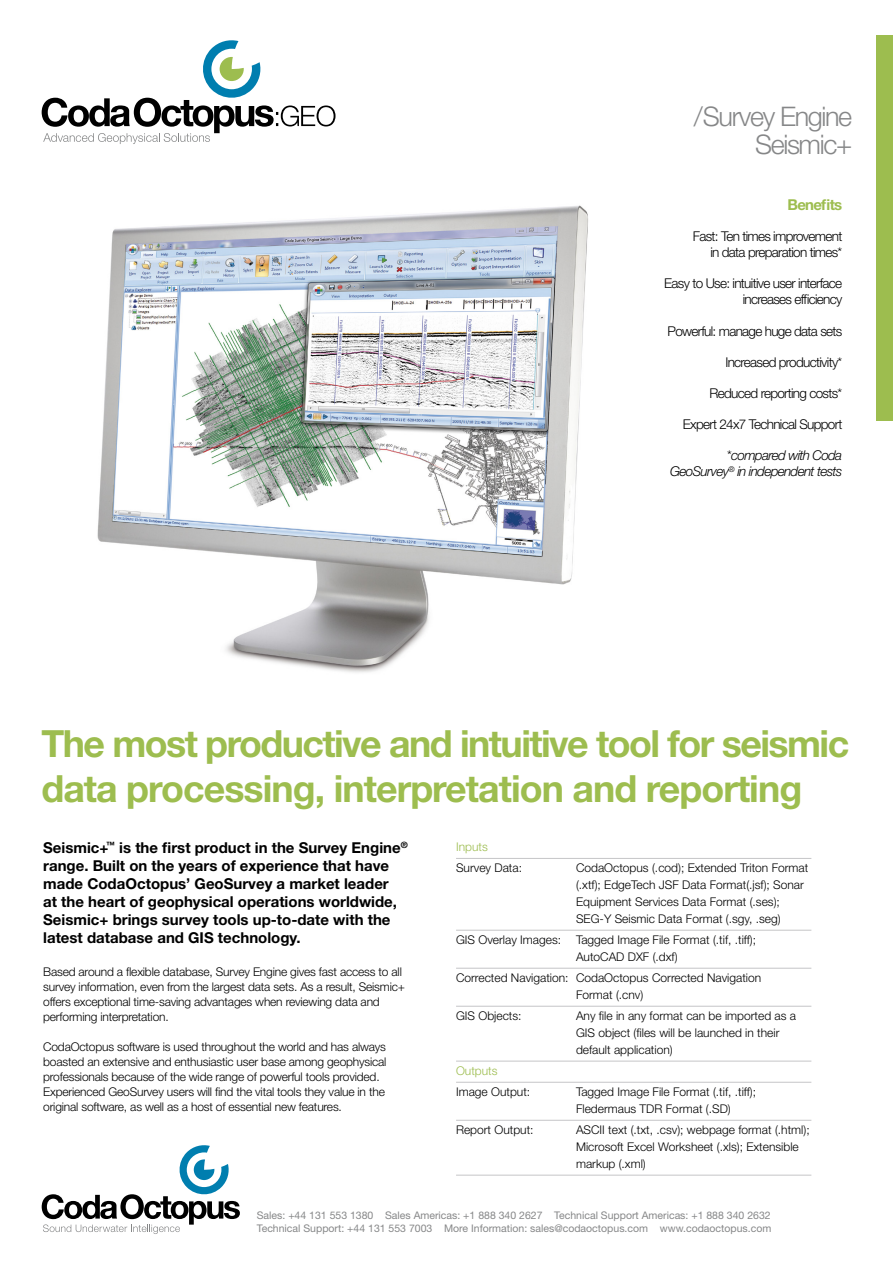
<style>
.page{position:relative;width:893px;height:1263px;background:#fff}
.page>*{position:absolute;margin:0;border:0;box-sizing:border-box;transform-origin:0 0}
.t1{font:700 37.5px/45px "Helvetica Neue LT Std";letter-spacing:-.04em;color:#9dbd4f}
.t2{font:300 27px/28.2px "Helvetica Neue LT Std";letter-spacing:-.05em;color:#868788;text-align:right}
.t3{font:700 15px/18px "Helvetica Neue LT Std";color:#000}
.t4{font:700 15px "Helvetica Neue LT Std";letter-spacing:-.05em;color:#9dbd4f}
.t5{font:300 13.5px/16.2px "Helvetica Neue LT Std";letter-spacing:-.05em;color:#000;text-align:right}
.t6{font:italic 300 13.5px/16.2px "Helvetica Neue LT Std";letter-spacing:-.05em;color:#000;text-align:right}
.t7{font:300 12px/17px "Helvetica Neue LT Std";letter-spacing:-.015em;color:#000}
.t8{font:300 12px "Helvetica Neue LT Std";color:#9dbd4f}
.t9{font:10.5px/12.6px "Helvetica Neue LT Std";color:#868788}
.s1{font-style:normal}
</style>
<div class="page">
<svg style="left:42px;top:40px;width:293px;height:104px"></svg>
<img style="left:97px;top:205px;width:491px;height:468px">
<div style="left:876px;top:35px;width:17px;height:386px;background:#9dbd4f"></div>
<svg style="left:42px;top:1145px;width:198px;height:89px"></svg>
<hr style="left:456px;top:858px;width:355px;height:1px;background:#c5c5c7">
<hr style="left:456px;top:930px;width:355px;height:1px;background:#c5c5c7">
<hr style="left:456px;top:968px;width:355px;height:1px;background:#c5c5c7">
<hr style="left:456px;top:1006px;width:355px;height:1px;background:#c5c5c7">
<hr style="left:456px;top:1061px;width:355px;height:1px;background:#c5c5c7">
<hr style="left:456px;top:1082px;width:355px;height:1px;background:#c5c5c7">
<hr style="left:456px;top:1120px;width:355px;height:1px;background:#c5c5c7">
<hr style="left:456px;top:1175px;width:355px;height:1px;background:#c5c5c7">
<h2 class="t2" style="left:694px;top:101px;width:160px">/Survey Engine<br>Seismic+</h2>
<p class="t4" style="left:788px;top:195px;width:56px">Benefits</p>
<p class="t5" style="left:693px;top:228px;width:151px">Fast: Ten times improvement in data preparation times*</p>
<p class="t5" style="left:664px;top:275px;width:179px">Easy to Use: intuitive user interface increases efficiency</p>
<p class="t5" style="left:667px;top:322px;width:176px">Powerful: manage huge data sets</p>
<p class="t5" style="left:725px;top:353px;width:118px">Increased productivity*</p>
<p class="t5" style="left:709px;top:384px;width:134px">Reduced reporting costs*</p>
<p class="t5" style="left:683px;top:416px;width:161px">Expert 24x7 Technical Support</p>
<p class="t6" style="left:670px;top:447px;width:174px"><span class="s1">*</span>compared with Coda<br>GeoSurvey<sup>®</sup> in independent tests</p>
<h1 class="t1" style="left:41px;top:720px;width:809px">The most productive and intuitive tool for seismic data processing, interpretation and reporting</h1>
<p class="t8" style="left:456px;top:839px;width:33px">Inputs</p>
<p class="t7" style="left:456px;top:859px;width:68px">Survey Data:</p>
<p class="t7" style="left:576px;top:859px;width:234px">CodaOctopus (.cod); Extended Triton Format (.xtf); EdgeTech JSF Data Format(.jsf); Sonar Equipment Services Data Format (.ses); SEG-Y Seismic Data Format (.sgy, .seg)</p>
<p class="t7" style="left:576px;top:931px;width:182px;text-indent:-120px">GIS Overlay Images: Tagged Image File Format (.tif, .tiff);<br>AutoCAD DXF (.dxf)</p>
<p class="t7" style="left:456px;top:969px;width:307px;text-align:center">Corrected Navigation: CodaOctopus Corrected Navigation<br>Format (.cnv)</p>
<p class="t7" style="left:456px;top:1007px;width:67px">GIS Objects:</p>
<p class="t7" style="left:576px;top:1007px;width:222px">Any file in any format can be imported as a<br>GIS object (files will be launched in their default application)</p>
<p class="t8" style="left:456px;top:1063px;width:43px">Outputs</p>
<p class="t7" style="left:456px;top:1083px;width:76px">Image Output:</p>
<p class="t7" style="left:576px;top:1083px;width:182px">Tagged Image File Format (.tif, .tiff);<br>Fledermaus TDR Format (.SD)</p>
<p class="t7" style="left:456px;top:1121px;width:79px">Report Output:</p>
<p class="t7" style="left:576px;top:1121px;width:235px">ASCII text (.txt, .csv); webpage format (.html);<br>Microsoft Excel Worksheet (.xls); Extensible markup (.xml)</p>
<p class="t3" style="left:43px;top:838px;width:366px">Seismic+<sup>™</sup> is the first product in the Survey Engine<sup>® </sup>range. Built on the years of experience that have made CodaOctopus’ GeoSurvey a market leader<br>at the heart of geophysical operations worldwide, Seismic+ brings survey tools up-to-date with the latest database and GIS technology.</p>
<p class="t7" style="left:43px;top:964px;width:363px;line-height:15px">Based around a flexible database, Survey Engine gives fast access to all survey information, even from the largest data sets. As a result, Seismic+ offers exceptional time-saving advantages when reviewing data and performing interpretation.</p>
<p class="t7" style="left:43px;top:1039px;width:345px;line-height:15px">CodaOctopus software is used throughout the world and has always boasted an extensive and enthusiastic user base among geophysical professionals because of the wide range of powerful tools provided.<br>Experienced GeoSurvey users will find the vital tools they value in the original software, as well as a host of essential new features.</p>
<p class="t9" style="left:257px;top:1209px;width:516px">Sales: +44 131 553 1380 Sales Americas: +1 888 340 2627 Technical Support Americas: +1 888 340 2632<br>Technical Support: +44 131 553 7003 More Information: sales@codaoctopus.com www.codaoctopus.com</p>
</div>
